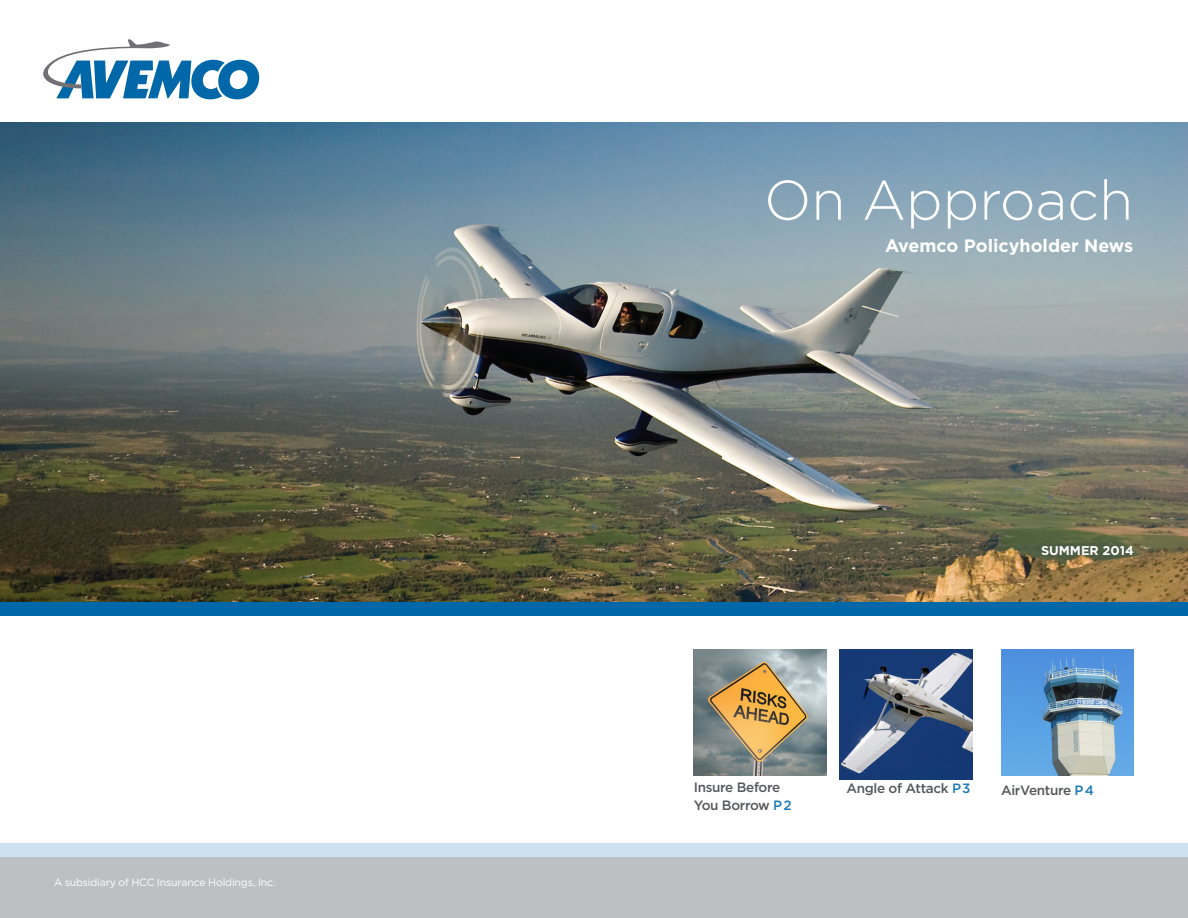
<style>
.page{position:relative;width:1188px;height:918px;background:#fff}
.page>*{position:absolute;margin:0;border:0;box-sizing:border-box;transform-origin:0 0}
.Policy-Title{font:300 55.5px "Gotham";color:#fff}
.Policy-Subtitle{font:700 18px "Gotham";color:#fff}
.CALL_TO_ACTION{font:500 13.5px "Gotham";letter-spacing:-.025em;color:#57585a}
.Policy-Subtitle-2{font:700 12.75px "Gotham";color:#fff}
.FINE_PRINT{font:10.5px "Gotham";letter-spacing:-.015em;color:#fff}
.s1{color:#1c7bb7}
</style>
<div class="page">
<img style="left:0;top:122px;width:1188px;height:480px">
<div style="left:0;top:854px;width:1188px;height:64px;background:#bebfc2"></div>
<div style="left:0;top:843px;width:1188px;height:14px;background:#cde1f2"></div>
<svg style="left:43px;top:39px;width:216px;height:60px"></svg>
<div style="left:0;top:602px;width:1188px;height:14px;background:#0068a9"></div>
<img style="left:1001px;top:649px;width:133px;height:126px">
<img style="left:840px;top:649px;width:133px;height:131px">
<img style="left:694px;top:649px;width:133px;height:126px">
<p class="FINE_PRINT" style="left:54px;top:876px;width:223px">A subsidiary of HCC Insurance Holdings, Inc.</p>
<p class="Policy-Title" style="left:764px;top:165px;width:371px">On Approach</p>
<p class="Policy-Subtitle" style="left:885px;top:234px;width:249px">Avemco Policyholder News</p>
<p class="Policy-Subtitle-2" style="left:1041px;top:542px;width:94px">SUMMER 2014</p>
<p class="CALL_TO_ACTION" style="left:694px;top:778px;width:88px">Insure Before</p>
<p class="CALL_TO_ACTION" style="left:846px;top:779px;width:126px">Angle of Attack <span class="s1">P3</span></p>
<p class="CALL_TO_ACTION" style="left:1001px;top:781px;width:94px">AirVenture <span class="s1">P4</span></p>
<p class="CALL_TO_ACTION" style="left:694px;top:796px;width:99px">You Borrow <span class="s1">P2</span></p>
</div>
